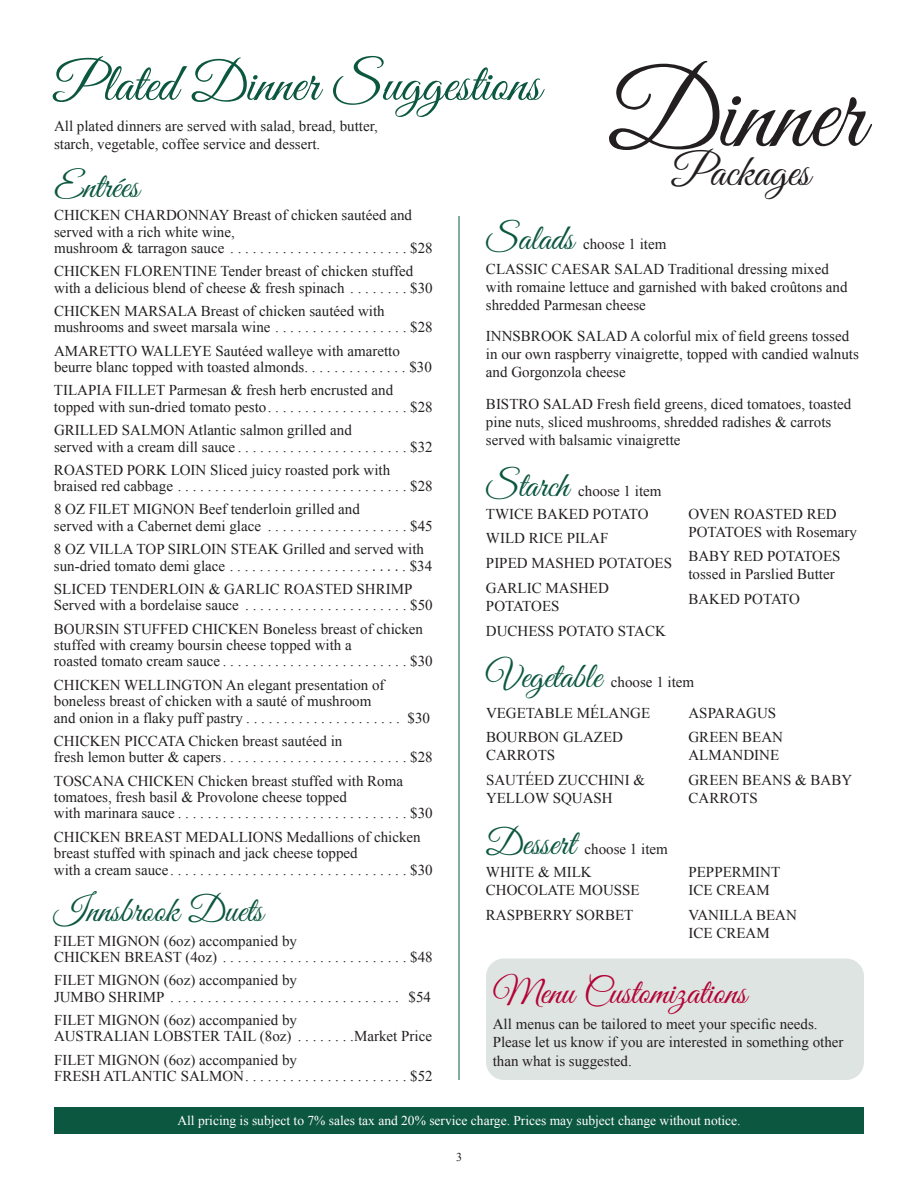
<style>
.page{position:relative;width:918px;height:1188px;background:#fff}
.page>*{position:absolute;margin:0;border:0;box-sizing:border-box;transform-origin:0 0}
.t1{font:108px "Great Vibes";color:#231f20}
.t2{font:54px "Great Vibes";color:#0c5740}
.t3{font:45px "Great Vibes";color:#231f20}
.t4{font:36px "Great Vibes";color:#0c5740}
.t5{font:36px "Great Vibes";color:#b30437}
.t6{font:15px/16.5px "Times New Roman";color:#231f20}
.t7{font:13.5px "Times New Roman";color:#fff}
.t8{font:12px "Times New Roman";color:#231f20}
</style>
<div class="page">
<div style="left:486px;top:958px;width:378px;height:122px;background:#dee4e1;border-radius:18px"></div>
<div style="left:54px;top:1107px;width:810px;height:27px;background:#0c5740"></div>
<hr style="left:459px;top:216px;width:1px;height:864px;background:#0c5740">
<h2 class="t2" style="left:54px;top:54px;width:488px">Plated Dinner Suggestions</h2>
<p class="t6" style="left:54px;top:116px;width:325px;line-height:18px">All plated dinners are served with salad, bread, butter, starch, vegetable, coffee service and dessert.</p>
<h1 class="t1" style="left:609px;top:54px;width:257px">Dinner</h1>
<h3 class="t3" style="left:673px;top:147px;width:139px">Packages</h3>
<h3 class="t4" style="left:54px;top:166px;width:86px">Entrées</h3>
<p class="t6" style="left:54px;top:207px;width:380px">CHICKEN CHARDONNAY Breast of chicken sautéed and served with a rich white wine,<br>mushroom &amp; tarragon sauce ........................$28</p>
<p class="t6" style="left:54px;top:263px;width:380px">CHICKEN FLORENTINE Tender breast of chicken stuffed with a delicious blend of cheese &amp; fresh spinach . . . . . . . . $30</p>
<p class="t6" style="left:54px;top:302px;width:380px">CHICKEN MARSALA Breast of chicken sautéed with mushrooms and sweet marsala wine . . . . . . . . . . . . . . . . . . $28</p>
<p class="t6" style="left:54px;top:342px;width:379px">AMARETTO WALLEYE Sautéed walleye with amaretto beurre blanc topped with toasted almonds. . . . . . . . . . . . . . $30</p>
<p class="t6" style="left:54px;top:382px;width:380px">TILAPIA FILLET Parmesan &amp; fresh herb encrusted and topped with sun-dried tomato pesto. . . . . . . . . . . . . . . . . . . $28</p>
<p class="t6" style="left:54px;top:422px;width:380px">GRILLED SALMON Atlantic salmon grilled and<br>served with a cream dill sauce.......................$32</p>
<p class="t6" style="left:54px;top:461px;width:380px">ROASTED PORK LOIN Sliced juicy roasted pork with braised red cabbage ...............................$28</p>
<p class="t6" style="left:54px;top:501px;width:380px">8 OZ FILET MIGNON Beef tenderloin grilled and<br>served with a Cabernet demi glace . . . . . . . . . . . . . . . . . . . $45</p>
<p class="t6" style="left:54px;top:541px;width:380px">8 OZ VILLA TOP SIRLOIN STEAK Grilled and served with sun-dried tomato demi glace ........................$34</p>
<p class="t6" style="left:54px;top:580px;width:380px">SLICED TENDERLOIN &amp; GARLIC ROASTED SHRIMP<br>Served with a bordelaise sauce ...................... $50</p>
<p class="t6" style="left:54px;top:620px;width:380px">BOURSIN STUFFED CHICKEN Boneless breast of chicken stuffed with creamy boursin cheese topped with a<br>roasted tomato cream sauce.........................$30</p>
<p class="t6" style="left:54px;top:676px;width:378px">CHICKEN WELLINGTON An elegant presentation of boneless breast of chicken with a sauté of mushroom<br>and onion in a flaky puff pastry..................... $30</p>
<p class="t6" style="left:54px;top:732px;width:380px">CHICKEN PICCATA Chicken breast sautéed in<br>fresh lemon butter &amp; capers.........................$28</p>
<p class="t6" style="left:54px;top:772px;width:380px">TOSCANA CHICKEN Chicken breast stuffed with Roma tomatoes, fresh basil &amp; Provolone cheese topped<br>with marinara sauce...............................$30</p>
<p class="t6" style="left:54px;top:828px;width:380px">CHICKEN BREAST MEDALLIONS Medallions of chicken breast stuffed with spinach and jack cheese topped<br>with a cream sauce................................$30</p>
<h3 class="t4" style="left:54px;top:891px;width:211px">Innsbrook Duets</h3>
<p class="t6" style="left:54px;top:932px;width:380px">FILET MIGNON (6oz) accompanied by<br>CHICKEN BREAST (4oz) .........................$48</p>
<p class="t6" style="left:54px;top:972px;width:379px">FILET MIGNON (6oz) accompanied by<br>JUMBO SHRIMP ............................... $54</p>
<p class="t6" style="left:54px;top:1011px;width:380px">FILET MIGNON (6oz) accompanied by<br>AUSTRALIAN LOBSTER TAIL (8oz) . . . . . . . .Market Price</p>
<p class="t6" style="left:54px;top:1051px;width:380px">FILET MIGNON (6oz) accompanied by<br>FRESH ATLANTIC SALMON......................$52</p>
<h3 class="t4" style="left:486px;top:218px;width:89px">Salads</h3>
<p class="t6" style="left:486px;top:231px;width:344px;line-height:24.8px;text-indent:97px">choose 1 item<br>CLASSIC CAESAR SALAD Traditional dressing mixed</p>
<p class="t6" style="left:486px;top:277px;width:363px;line-height:18px">with romaine lettuce and garnished with baked croûtons and shredded Parmesan cheese</p>
<p class="t6" style="left:486px;top:327px;width:374px;line-height:18px">INNSBROOK SALAD A colorful mix of field greens tossed in our own raspberry vinaigrette, topped with candied walnuts and Gorgonzola cheese</p>
<p class="t6" style="left:486px;top:394px;width:367px;line-height:18px">BISTRO SALAD Fresh field greens, diced tomatoes, toasted pine nuts, sliced mushrooms, shredded radishes &amp; carrots served with balsamic vinaigrette</p>
<h3 class="t4" style="left:486px;top:465px;width:84px">Starch</h3>
<p class="t6" style="left:486px;top:479px;width:177px;line-height:23.1px;text-indent:92px">choose 1 item<br>TWICE BAKED POTATO</p>
<p class="t6" style="left:486px;top:526px;width:188px;line-height:24.8px">WILD RICE PILAF<br>PIPED MASHED POTATOES<br>GARLIC MASHED</p>
<p class="t6" style="left:486px;top:593px;width:181px;line-height:24.8px">POTATOES<br>DUCHESS POTATO STACK</p>
<p class="t6" style="left:688px;top:504px;width:170px;line-height:18px">OVEN ROASTED RED<br>POTATOES with Rosemary</p>
<p class="t6" style="left:688px;top:547px;width:154px;line-height:18px">BABY RED POTATOES tossed in Parslied Butter</p>
<p class="t6" style="left:688px;top:591px;width:113px">BAKED POTATO</p>
<h3 class="t4" style="left:486px;top:657px;width:117px">Vegetable</h3>
<p class="t6" style="left:486px;top:667px;width:210px;line-height:30.6px;text-indent:125px">choose 1 item<br>VEGETABLE MÉLANGE</p>
<p class="t6" style="left:486px;top:728px;width:139px;line-height:18px">BOURBON GLAZED<br>CARROTS</p>
<p class="t6" style="left:486px;top:771px;width:161px;line-height:18px">SAUTÉED ZUCCHINI &amp;<br>YELLOW SQUASH</p>
<p class="t6" style="left:689px;top:700px;width:96px;line-height:24.8px">ASPARAGUS<br>GREEN BEAN</p>
<p class="t6" style="left:689px;top:743px;width:165px;line-height:24.8px">ALMANDINE<br>GREEN BEANS &amp; BABY</p>
<p class="t6" style="left:689px;top:790px;width:71px">CARROTS</p>
<h3 class="t4" style="left:486px;top:824px;width:91px">Dessert</h3>
<p class="t6" style="left:486px;top:837px;width:183px;line-height:23.1px;text-indent:99px">choose 1 item<br>WHITE &amp; MILK</p>
<p class="t6" style="left:486px;top:878px;width:155px;line-height:24.8px">CHOCOLATE MOUSSE<br>RASPBERRY SORBET</p>
<p class="t6" style="left:688px;top:863px;width:93px;line-height:18px">PEPPERMINT<br>ICE CREAM</p>
<p class="t6" style="left:688px;top:906px;width:110px;line-height:18px">VANILLA BEAN<br>ICE CREAM</p>
<h3 class="t5" style="left:493px;top:972px;width:255px">Menu Customizations</h3>
<p class="t6" style="left:493px;top:1014px;width:352px;line-height:18.8px">All menus can be tailored to meet your specific needs.<br>Please let us know if you are interested in something other than what is suggested.</p>
<p class="t7" style="left:177px;top:1112px;width:565px">All pricing is subject to 7% sales tax and 20% service charge. Prices may subject change without notice.</p>
<p class="t8" style="left:456px;top:1149px;width:7px">3</p>
</div>
